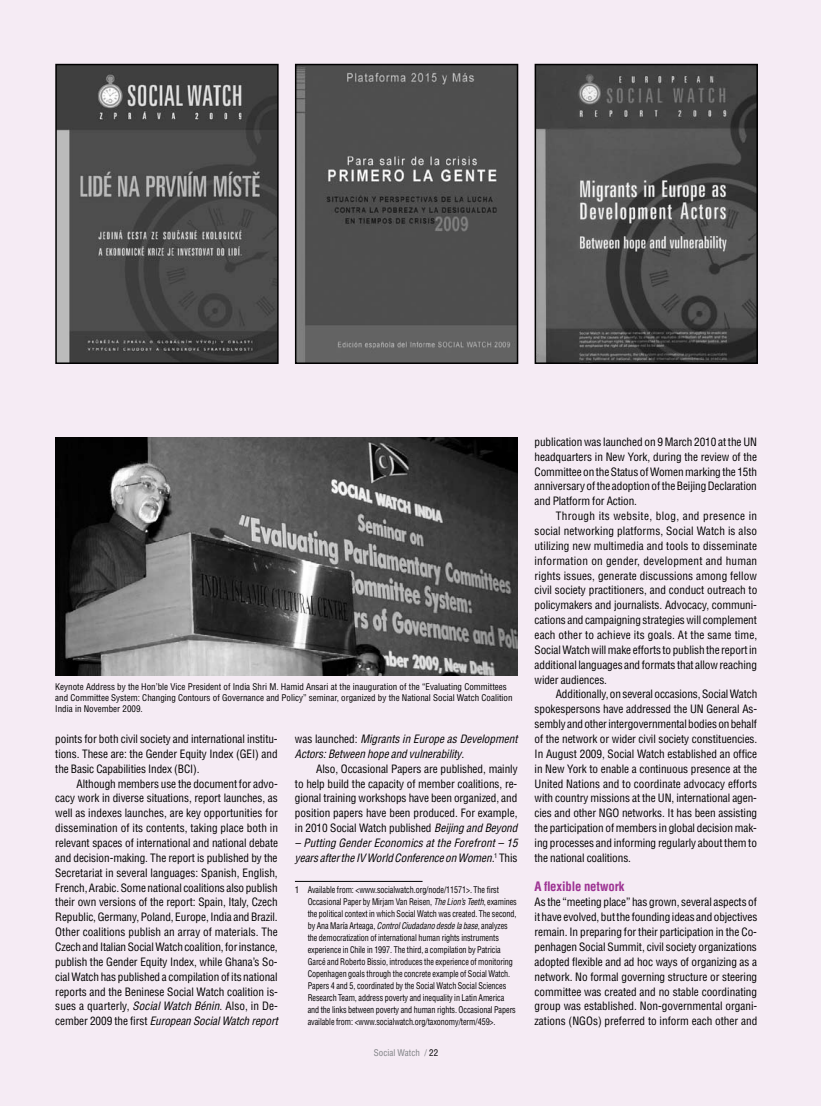
<style>
.page{position:relative;width:821px;height:1106px;background:#f5ebf4}
.page>*{position:absolute;margin:0;border:0;box-sizing:border-box;transform-origin:0 0}
.t1{font:700 condensed 12.75px "Helvetica";letter-spacing:-.01em;color:#9d3393}
.t2{font:condensed 11.25px/14.9px "Helvetica";letter-spacing:-.01em;color:#000;text-align:justify}
.t3{font:italic condensed 11.25px/14.9px "Helvetica";letter-spacing:-.01em;color:#000}
.t4{font:condensed 9px/12px "Helvetica";letter-spacing:-.01em;color:#000}
.t5{font:condensed 9px "Helvetica";color:#808285}
.s1{font-style:italic}
.s2{font-style:normal}
.s3{color:#000}
</style>
<div class="page">
<hr style="left:295px;top:881px;width:127px;height:1px;background:#000">
<img style="left:298px;top:67px;width:217px;height:294px">
<div style="left:295px;top:64px;width:223px;height:300px;border:2px solid #000"></div>
<img style="left:58px;top:67px;width:218px;height:294px">
<div style="left:55px;top:64px;width:224px;height:300px;border:2px solid #000"></div>
<img style="left:537px;top:67px;width:218px;height:294px">
<div style="left:534px;top:64px;width:224px;height:300px;border:2px solid #000"></div>
<img style="left:55px;top:437px;width:462px;height:238px">
<p class="t4" style="left:55px;top:681px;width:459px;line-height:10.8px">Keynote Address by the Hon’ble Vice President of India Shri M. Hamid Ansari at the inauguration of the “Evaluating Committees and Committee System: Changing Contours of Governance and Policy” seminar, organized by the National Social Watch Coalition<br>India in November 2009.</p>
<p class="t2" style="left:55px;top:731px;width:224px">points for both civil society and international institu&shy;tions. These are: the Gender Equity Index (GEI) and the Basic Capabilities Index (BCI).</p>
<p class="t2" style="left:55px;top:775px;width:224px;text-indent:21px">Although members use the document for advo&shy;cacy work in diverse situations, report launches, as well as indexes launches, are key opportunities for dissemination of its contents, taking place both in relevant spaces of international and national debate and decision-making. The report is published by the Secretariat in several languages: Spanish, English, French, Arabic. Some national coalitions also publish their own versions of the report: Spain, Italy, Czech Republic, Germany, Poland, Europe, India and Brazil.<br>Other coalitions publish an array of materials. The Czech and Italian Social Watch coalition, for instance, publish the Gender Equity Index, while Ghana’s So&shy;cial Watch has published a compilation of its national reports and the Beninese Social Watch coalition is&shy;sues a quarterly, <span class="s1">Social Watch Bénin</span>. Also, in De&shy;cember 2009 the first <span class="s1">European Social Watch report</span></p>
<p class="t3" style="left:295px;top:731px;width:224px"><span class="s2">was launched:</span> Migrants in Europe as Development<br>Actors: Between hope and vulnerability<span class="s2">.</span></p>
<p class="t2" style="left:295px;top:761px;width:224px;text-indent:21px">Also, Occasional Papers are published, mainly to help build the capacity of member coalitions, re&shy;gional training workshops have been organized, and position papers have been produced. For example, in 2010 Social Watch published <span class="s1">Beijing and Beyond</span></p>
<p class="t3" style="left:295px;top:835px;width:224px">– Putting Gender Economics at the Forefront – 15 years after the IV World Conference on Women.<sup>1</sup> <span class="s2">This</span></p>
<p class="t4" style="left:308px;top:884px;width:211px;text-indent:-13px">1 Available from: &lt;www.socialwatch.org/node/11571&gt;. The first Occasional Paper by Mirjam Van Reisen, <span class="s1">The Lion’s Teeth</span>, examines the political context in which Social Watch was created. The second, by Ana María Arteaga, <span class="s1">Control Ciudadano desde la base</span>, analyzes the democratization of international human rights instruments experience in Chile in 1997. The third, a compilation by Patricia Garcé and Roberto Bissio, introduces the experience of monitoring Copenhagen goals through the concrete example of Social Watch.<br>Papers 4 and 5, coordinated by the Social Watch Social Sciences Research Team, address poverty and inequality in Latin America and the links between poverty and human rights. Occasional Papers available from: &lt;www.socialwatch.org/taxonomy/term/459&gt;.</p>
<p class="t5" style="left:374px;top:1047px;width:66px">Social Watch / <span class="s3">22</span></p>
<p class="t2" style="left:534px;top:434px;width:224px">publication was launched on 9 March 2010 at the UN headquarters in New York, during the review of the Committee on the Status of Women marking the 15th anniversary of the adoption of the Beijing Declaration and Platform for Action.</p>
<p class="t2" style="left:534px;top:508px;width:224px;text-indent:21px">Through its website, blog, and presence in social networking platforms, Social Watch is also utilizing new multimedia and tools to disseminate information on gender, development and human rights issues, generate discussions among fellow civil society practitioners, and conduct outreach to policymakers and journalists. Advocacy, communi&shy;cations and campaigning strategies will complement each other to achieve its goals. At the same time, Social Watch will make efforts to publish the report in additional languages and formats that allow reaching wider audiences.</p>
<p class="t2" style="left:534px;top:686px;width:224px;text-indent:21px">Additionally, on several occasions, Social Watch spokespersons have addressed the UN General As&shy;sembly and other intergovernmental bodies on behalf of the network or wider civil society constituencies.<br>In August 2009, Social Watch established an office in New York to enable a continuous presence at the United Nations and to coordinate advocacy efforts with country missions at the UN, international agen&shy;cies and other NGO networks. It has been assisting the participation of members in global decision mak&shy;ing processes and informing regularly about them to the national coalitions.</p>
<p class="t1" style="left:534px;top:878px;width:91px">A flexible network</p>
<p class="t2" style="left:534px;top:894px;width:224px">As the “meeting place” has grown, several aspects of it have evolved, but the founding ideas and objectives remain. In preparing for their participation in the Co&shy;penhagen Social Summit, civil society organizations adopted flexible and ad hoc ways of organizing as a network. No formal governing structure or steering committee was created and no stable coordinating group was established. Non-governmental organi&shy;zations (NGOs) preferred to inform each other and</p>
</div>
